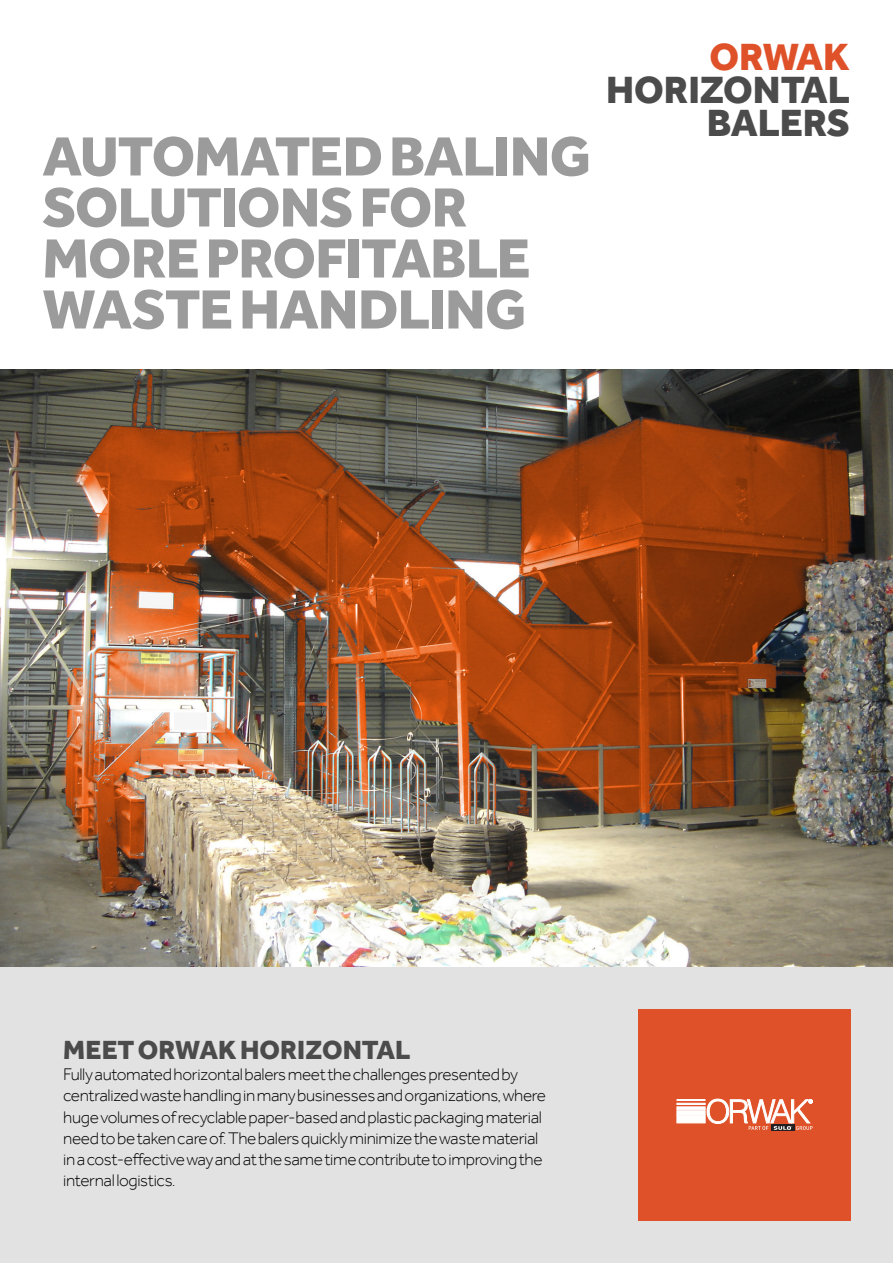
<style>
.page{position:relative;width:893px;height:1263px;background:#fff}
.page>*{position:absolute;margin:0;border:0;box-sizing:border-box;transform-origin:0 0}
.Headline_1{font:800 57px/51px "Effra";letter-spacing:-.015em;color:#9b9b9b}
.Headline_2{font:800 39px/33px "Effra";color:#4b4b4b;text-align:right}
.Headline_2-2{font:800 39px "Effra";letter-spacing:-.01em;color:#df5129}
.Headline_3{font:800 27px "Effra";color:#4b4b4b}
.Headline_3-2{font:300 17.25px/21px "Effra";letter-spacing:-.02em;color:#000}
</style>
<div class="page">
<div style="left:0;top:967px;width:893px;height:296px;background:#e2e2e3"></div>
<div style="left:638px;top:1009px;width:212px;height:211px;background:#df5129"></div>
<div style="left:771px;top:1125px;width:23px;height:6px;background:#231f20"></div>
<svg style="left:677px;top:1099px;width:136px;height:31px"></svg>
<img style="left:0;top:370px;width:893px;height:596px">
<p class="Headline_1" style="left:43px;top:130px;width:550px">AUTOMATED BALING</p>
<p class="Headline_1" style="left:43px;top:181px;width:489px">SOLUTIONS FOR<br>MORE PROFITABLE<br>WASTE HANDLING</p>
<p class="Headline_2-2" style="left:709px;top:34px;width:142px">ORWAK</p>
<p class="Headline_2" style="left:606px;top:73px;width:245px">HORIZONTAL<br>BALERS</p>
<p class="Headline_3" style="left:63px;top:1034px;width:349px">MEET ORWAK HORIZONTAL</p>
<p class="Headline_3-2" style="left:63px;top:1064px;width:484px">Fully automated horizontal balers meet the challenges presented by centralized waste handling in many businesses and organizations, where huge volumes of recyclable paper-based and plastic packaging material need to be taken care of. The balers quickly minimize the waste material in a cost-effective way and at the same time contribute to improving the internal logistics.</p>
</div>
